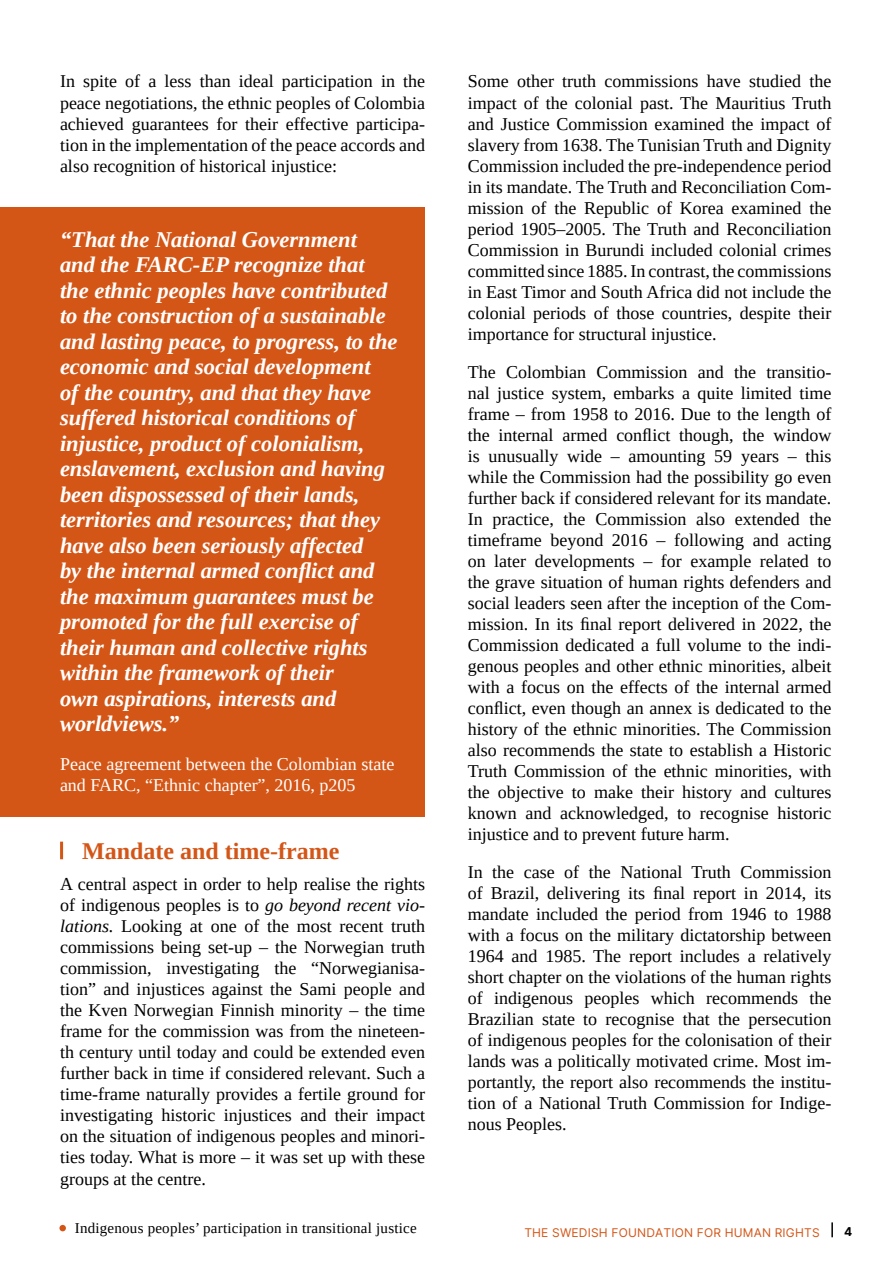
<style>
.page{position:relative;width:893px;height:1263px;background:#fff}
.page>*{position:absolute;margin:0;border:0;box-sizing:border-box;transform-origin:0 0}
.t1{font:700 24px "Liberation Serif";color:#d45617}
.t2{font:italic 700 22.5px/25.5px "Liberation Serif";color:#fff}
.t3{font:18px/21px "Liberation Serif";color:#000;text-align:justify}
.t4{font:18px/21px "Liberation Serif";color:#fff}
.t5{font:15px "Liberation Serif";letter-spacing:.015em;color:#000}
.t6{font:12px "Inter";letter-spacing:.015em;color:#d45617}
.t7{font:12px "Inter";color:#000}
.s1{font-style:italic}
</style>
<div class="page">
<svg style="left:831px;top:1222px;width:2px;height:15px"></svg>
<div style="left:59px;top:1225px;width:7px;height:6px;background:#d45617;border-radius:50%"></div>
<div style="left:0;top:207px;width:425px;height:609px;background:#d45617"></div>
<hr style="left:60px;top:842px;width:3px;height:17px;background:#d45617">
<p class="t3" style="left:60px;top:71px;width:367px">In spite of a less than ideal participation in the peace negotiations, the ethnic peoples of Colombia achieved guarantees for their effective participa&shy;tion in the implementation of the peace accords and also recognition of historical injustice:</p>
<p class="t2" style="left:60px;top:226px;width:339px">“That the National Government and the FARC-EP recognize that the ethnic peoples have contributed to the construction of a sustainable and lasting peace, to progress, to the economic and social development<br>of the country, and that they have suffered historical conditions of injustice, product of colonialism, enslavement, exclusion and having been dispossessed of their lands, territories and resources; that they have also been seriously affected<br>by the internal armed conflict and the maximum guarantees must be promoted for the full exercise of their human and collective rights within the framework of their<br>own aspirations, interests and worldviews.”</p>
<p class="t4" style="left:60px;top:753px;width:336px">Peace agreement between the Colombian state and FARC, “Ethnic chapter”, 2016, p205</p>
<h1 class="t1" style="left:82px;top:835px;width:259px">Mandate and time-frame</h1>
<p class="t3" style="left:60px;top:874px;width:367px">A central aspect in order to help realise the rights of indigenous peoples is to <span class="s1">go beyond recent vio&shy;lations.</span> Looking at one of the most recent truth commissions being set-up – the Norwegian truth commission, investigating the “Norwegianisa&shy;tion” and injustices against the Sami people and the Kven Norwegian Finnish minority – the time frame for the commission was from the nineteen&shy;th century until today and could be extended even further back in time if considered relevant. Such a time-frame naturally provides a fertile ground for investigating historic injustices and their impact on the situation of indigenous peoples and minori&shy;ties today. What is more – it was set up with these groups at the centre.</p>
<p class="t3" style="left:468px;top:71px;width:365px">Some other truth commissions have studied the impact of the colonial past. The Mauritius Truth and Justice Commission examined the impact of slavery from 1638. The Tunisian Truth and Dignity Commission included the pre-independence period in its mandate. The Truth and Reconciliation Com&shy;mission of the Republic of Korea examined the period 1905–2005. The Truth and Reconciliation Commission in Burundi included colonial crimes committed since 1885. In contrast, the commissions in East Timor and South Africa did not include the colonial periods of those countries, despite their importance for structural injustice.</p>
<p class="t3" style="left:468px;top:361px;width:365px">The Colombian Commission and the transitio&shy;nal justice system, embarks a quite limited time frame – from 1958 to 2016. Due to the length of the internal armed conflict though, the window is unusually wide – amounting 59 years – this while the Commission had the possibility go even further back if considered relevant for its mandate.<br>In practice, the Commission also extended the timeframe beyond 2016 – following and acting on later developments – for example related to the grave situation of human rights defenders and social leaders seen after the inception of the Com&shy;mission. In its final report delivered in 2022, the Commission dedicated a full volume to the indi&shy;genous peoples and other ethnic minorities, albeit with a focus on the effects of the internal armed conflict, even though an annex is dedicated to the history of the ethnic minorities. The Commission also recommends the state to establish a Historic Truth Commission of the ethnic minorities, with the objective to make their history and cultures known and acknowledged, to recognise historic injustice and to prevent future harm.</p>
<p class="t3" style="left:468px;top:861px;width:365px">In the case of the National Truth Commission of Brazil, delivering its final report in 2014, its mandate included the period from 1946 to 1988 with a focus on the military dictatorship between 1964 and 1985. The report includes a relatively short chapter on the violations of the human rights of indigenous peoples which recommends the Brazilian state to recognise that the persecution of indigenous peoples for the colonisation of their lands was a politically motivated crime. Most im&shy;portantly, the report also recommends the institu&shy;tion of a National Truth Commission for Indige&shy;nous Peoples.</p>
<p class="t5" style="left:75px;top:1218px;width:343px">Indigenous peoples’ participation in transitional justice</p>
<p class="t6" style="left:524px;top:1223px;width:297px">THE SWEDISH FOUNDATION FOR HUMAN RIGHTS</p>
<p class="t7" style="left:844px;top:1223px;width:10px">4</p>
</div>
